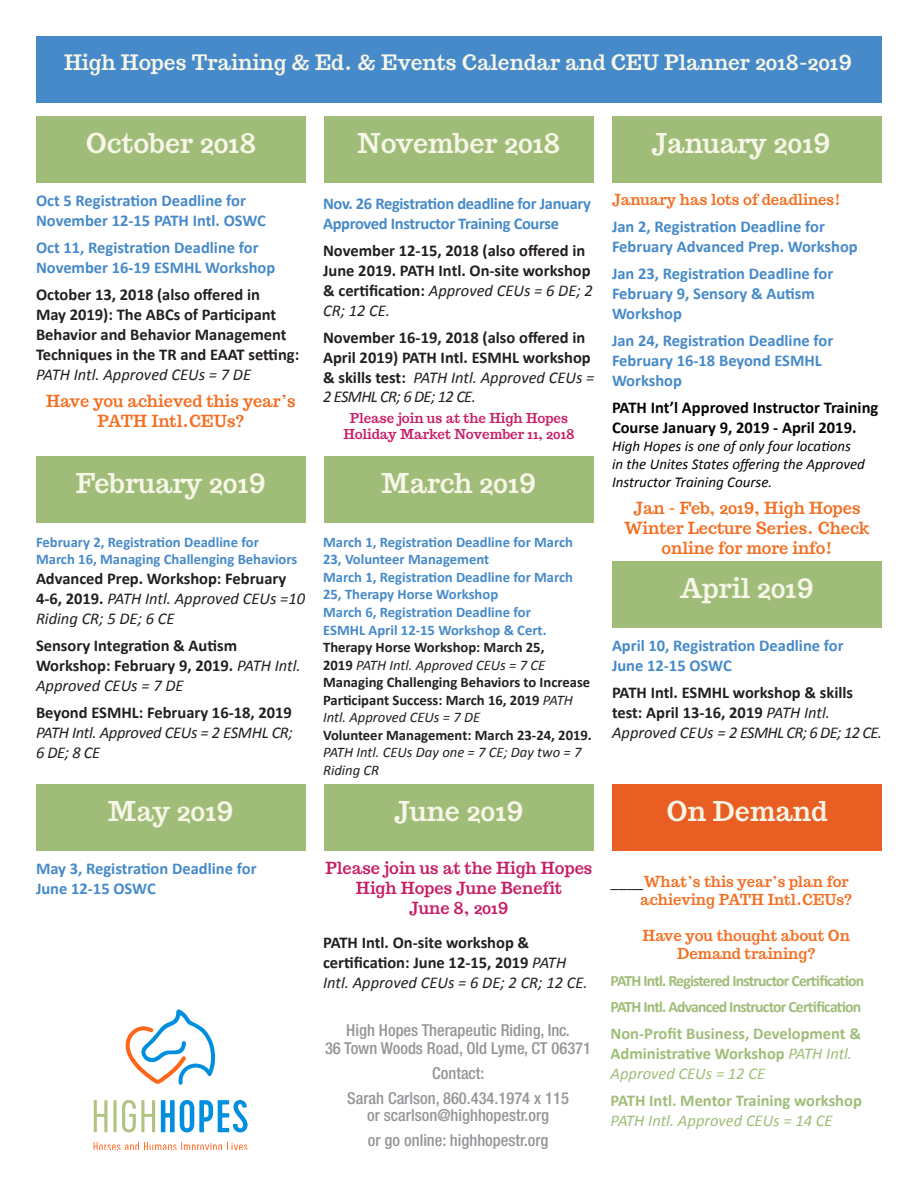
<style>
.page{position:relative;width:918px;height:1188px;background:#fff}
.page>*{position:absolute;margin:0;border:0;box-sizing:border-box;transform-origin:0 0}
.t1{font:700 27px "Trocchi";color:#f7f6e8}
.t2{font:700 21px "Trocchi";color:#f7f6e8}
.t3{font:700 16.5px/19.8px "Calibri";color:#231f20}
.t4{font:700 16.5px/19.8px "Calibri";color:#468ac9}
.t5{font:500 condensed 16.5px/17.5px "Helvetica Neue LT Pro";color:#939598;text-align:center}
.t6{font:700 16.5px/19.8px "Calibri";color:#9fbd78}
.t7{font:700 16.5px/19.8px "Trocchi";color:#f36e21;text-align:center}
.t8{font:italic 16.5px/19.8px "Calibri";color:#231f20}
.t9{font:700 16.5px/19.8px "Calibri";letter-spacing:-.02em;color:#468ac9}
.t10{font:italic 16.5px/19.8px "Calibri";letter-spacing:-.02em;color:#231f20;text-align:justify}
.t11{font:700 16.5px/19.8px "Calibri";color:#040503}
.t12{font:700 16.5px/19.8px "Trocchi";color:#c71e66;text-align:center}
.t13{font:700 15.75px "Calibri";letter-spacing:-.05em;color:#9fbd78}
.t14{font:700 15px/18px "Trocchi";color:#f36e21;text-align:right}
.t15{font:italic 15px/18px "Calibri";color:#040503}
.t16{font:700 14.7px/17.5px "Calibri";color:#468ac9}
.t17{font:700 13.5px/16.2px "Trocchi";color:#c71e66;text-align:center}
.s1{font-weight:400;font-style:italic}
.s2{font-weight:700;font-style:normal}
.s3{color:#231f20}
.s4{font-weight:400;font-style:italic;color:#231f20}
.s5{font-family:"Calibri";font-weight:400;font-size:16.5px;color:#231f20}
</style>
<div class="page">
<div style="left:612px;top:116px;width:270px;height:67px;background:#9fbd78"></div>
<div style="left:36px;top:36px;width:846px;height:67px;background:#468ac9"></div>
<div style="left:36px;top:116px;width:270px;height:67px;background:#9fbd78"></div>
<div style="left:324px;top:116px;width:270px;height:67px;background:#9fbd78"></div>
<div style="left:36px;top:457px;width:270px;height:66px;background:#9fbd78"></div>
<div style="left:324px;top:457px;width:270px;height:66px;background:#9fbd78"></div>
<div style="left:612px;top:562px;width:270px;height:66px;background:#9fbd78"></div>
<div style="left:36px;top:784px;width:270px;height:67px;background:#9fbd78"></div>
<div style="left:324px;top:784px;width:270px;height:67px;background:#9fbd78"></div>
<div style="left:612px;top:784px;width:270px;height:67px;background:#e95f23"></div>
<svg style="left:94px;top:1142px;width:153px;height:8px"></svg>
<svg style="left:94px;top:1100px;width:13px;height:32px"></svg>
<svg style="left:113px;top:1100px;width:4px;height:32px"></svg>
<svg style="left:122px;top:1100px;width:33px;height:32px"></svg>
<svg style="left:161px;top:1100px;width:87px;height:32px"></svg>
<svg style="left:125px;top:1010px;width:91px;height:75px"></svg>
<p class="t2" style="left:64px;top:52px;width:790px">High Hopes Training &amp; Ed. &amp; Events Calendar and CEU Planner 2018-2019</p>
<p class="t1" style="left:86px;top:130px;width:172px">October 2018</p>
<p class="t1" style="left:357px;top:130px;width:205px">November 2018</p>
<p class="t4" style="left:36px;top:191px;width:232px">Oct 5 Registration Deadline for<br>November 12-15 PATH Intl. OSWC</p>
<p class="t4" style="left:36px;top:238px;width:241px">Oct 11, Registration Deadline for<br>November 16-19 ESMHL Workshop</p>
<p class="t3" style="left:36px;top:285px;width:265px">October 13, 2018 (also offered in<br>May 2019): The ABCs of Participant Behavior and Behavior Management Techniques in the TR and EAAT setting:<br><span class="s1">PATH Intl. Approved CEUs = 7 DE</span></p>
<p class="t7" style="left:46px;top:392px;width:251px">Have you achieved this year’s<br>PATH Intl.CEUs?</p>
<p class="t9" style="left:323px;top:194px;width:269px">Nov. 26 Registration deadline for January<br>Approved Instructor Training Course</p>
<p class="t3" style="left:323px;top:241px;width:271px">November 12-15, 2018 (also offered in<br>June 2019. PATH Intl. On-site workshop &amp; certification: <span class="s1">Approved CEUs = 6 DE; 2<br>CR; 12 CE.</span></p>
<p class="t3" style="left:323px;top:328px;width:273px">November 16-19, 2018 (also offered in April 2019) PATH Intl. ESMHL workshop &amp; skills test: <span class="s1">PATH Intl. Approved CEUs = 2 ESMHL CR; 6 DE; 12 CE.</span></p>
<p class="t17" style="left:343px;top:411px;width:233px">Please join us at the High Hopes<br>Holiday Market November 11, 2018</p>
<p class="t1" style="left:76px;top:470px;width:192px">February 2019</p>
<p class="t1" style="left:381px;top:470px;width:157px">March 2019</p>
<p class="t16" style="left:36px;top:533px;width:263px">February 2, Registration Deadline for<br>March 16, Managing Challenging Behaviors</p>
<p class="t8" style="left:36px;top:568px;width:271px"><span class="s2">Advanced Prep. Workshop: February<br>4-6, 2019.</span> PATH Intl. Approved CEUs =10<br>Riding CR; 5 DE; 6 CE</p>
<p class="t3" style="left:36px;top:636px;width:266px">Sensory Integration &amp; Autism<br>Workshop: February 9, 2019. <span class="s1">PATH Intl.<br>Approved CEUs = 7 DE</span></p>
<p class="t10" style="left:36px;top:702px;width:259px"><span class="s2">Beyond ESMHL: February 16-18, 2019<br></span>PATH Intl. Approved CEUs = 2 ESMHL CR; 6 DE; 8 CE</p>
<p class="t16" style="left:323px;top:533px;width:270px">March 1, Registration Deadline for March 23, Volunteer Management<br>March 1, Registration Deadline for March 25, Therapy Horse Workshop<br>March 6, Registration Deadline for<br>ESMHL April 12-15 Workshop &amp; Cert.<br><span class="s3">Therapy Horse Workshop: March 25,<br>2019</span> <span class="s4">PATH Intl. Approved CEUs = 7 CE </span><span class="s3">Managing Challenging Behaviors to Increase Participant Success: March 16, 2019</span> <span class="s4">PATH Intl. Approved CEUs = 7 DE<br></span><span class="s3">Volunteer Management: March 23-24, 2019.<br></span><span class="s4">PATH Intl. CEUs Day one = 7 CE; Day two = 7<br>Riding CR</span></p>
<p class="t1" style="left:652px;top:130px;width:181px">January 2019</p>
<p class="t14" style="left:612px;top:192px;width:230px">January has lots of deadlines!</p>
<p class="t4" style="left:612px;top:217px;width:247px">Jan 2, Registration Deadline for<br>February Advanced Prep. Workshop</p>
<p class="t4" style="left:612px;top:264px;width:223px">Jan 23, Registration Deadline for<br>February 9, Sensory &amp; Autism<br>Workshop</p>
<p class="t4" style="left:612px;top:331px;width:223px">Jan 24, Registration Deadline for<br>February 16-18 Beyond ESMHL<br>Workshop</p>
<p class="t11" style="left:612px;top:398px;width:268px">PATH Int’l Approved Instructor Training<br>Course January 9, 2019 - April 2019.</p>
<p class="t15" style="left:612px;top:437px;width:254px">High Hopes is one of only four locations in the Unites States offering the Approved<br>Instructor Training Course.</p>
<p class="t7" style="left:625px;top:500px;width:246px">Jan - Feb, 2019, High Hopes<br>Winter Lecture Series. Check online for more info!</p>
<p class="t1" style="left:680px;top:575px;width:136px">April 2019</p>
<p class="t4" style="left:612px;top:636px;width:233px">April 10, Registration Deadline for<br>June 12-15 OSWC</p>
<p class="t3" style="left:612px;top:683px;width:271px">PATH Intl. ESMHL workshop &amp; skills test: April 13-16, 2019 <span class="s1">PATH Intl.<br>Approved CEUs = 2 ESMHL CR; 6 DE; 12 CE.</span></p>
<p class="t1" style="left:108px;top:798px;width:128px">May 2019</p>
<p class="t1" style="left:394px;top:798px;width:131px">June 2019</p>
<p class="t1" style="left:667px;top:798px;width:162px">On Demand</p>
<p class="t4" style="left:36px;top:859px;width:222px">May 3, Registration Deadline for<br>June 12-15 OSWC</p>
<p class="t12" style="left:326px;top:860px;width:269px">Please join us at the High Hopes<br>High Hopes June Benefit<br>June 8, 2019</p>
<p class="t3" style="left:323px;top:933px;width:266px">PATH Intl. On-site workshop &amp; certification: June 12-15, 2019 <span class="s1">PATH<br>Intl. Approved CEUs = 6 DE; 2 CR; 12 CE.</span></p>
<p class="t5" style="left:325px;top:1021px;width:268px">High Hopes Therapeutic Riding, Inc.<br>36 Town Woods Road, Old Lyme, CT 06371</p>
<p class="t5" style="left:432px;top:1064px;width:54px">Contact:</p>
<p class="t5" style="left:347px;top:1089px;width:223px">Sarah Carlson, 860.434.1974 x 115 or scarlson@highhopestr.org</p>
<p class="t5" style="left:368px;top:1131px;width:182px">or go online: highhopestr.org</p>
<p class="t14" style="left:611px;top:874px;width:243px"><span class="s5">____</span>What’s this year’s plan for achieving PATH Intl.CEUs?</p>
<p class="t14" style="left:643px;top:928px;width:209px;text-align:center">Have you thought about On<br>Demand training?</p>
<p class="t13" style="left:611px;top:970px;width:255px">PATH Intl. Registered Instructor Certification</p>
<p class="t13" style="left:611px;top:997px;width:252px">PATH Intl. Advanced Instructor Certification</p>
<p class="t6" style="left:611px;top:1024px;width:252px">Non-Profit Business, Development &amp;<br>Administrative Workshop <span class="s1">PATH Intl.<br>Approved CEUs = 12 CE</span></p>
<p class="t6" style="left:611px;top:1091px;width:253px">PATH Intl. Mentor Training workshop<br><span class="s1">PATH Intl. Approved CEUs = 14 CE</span></p>
</div>
